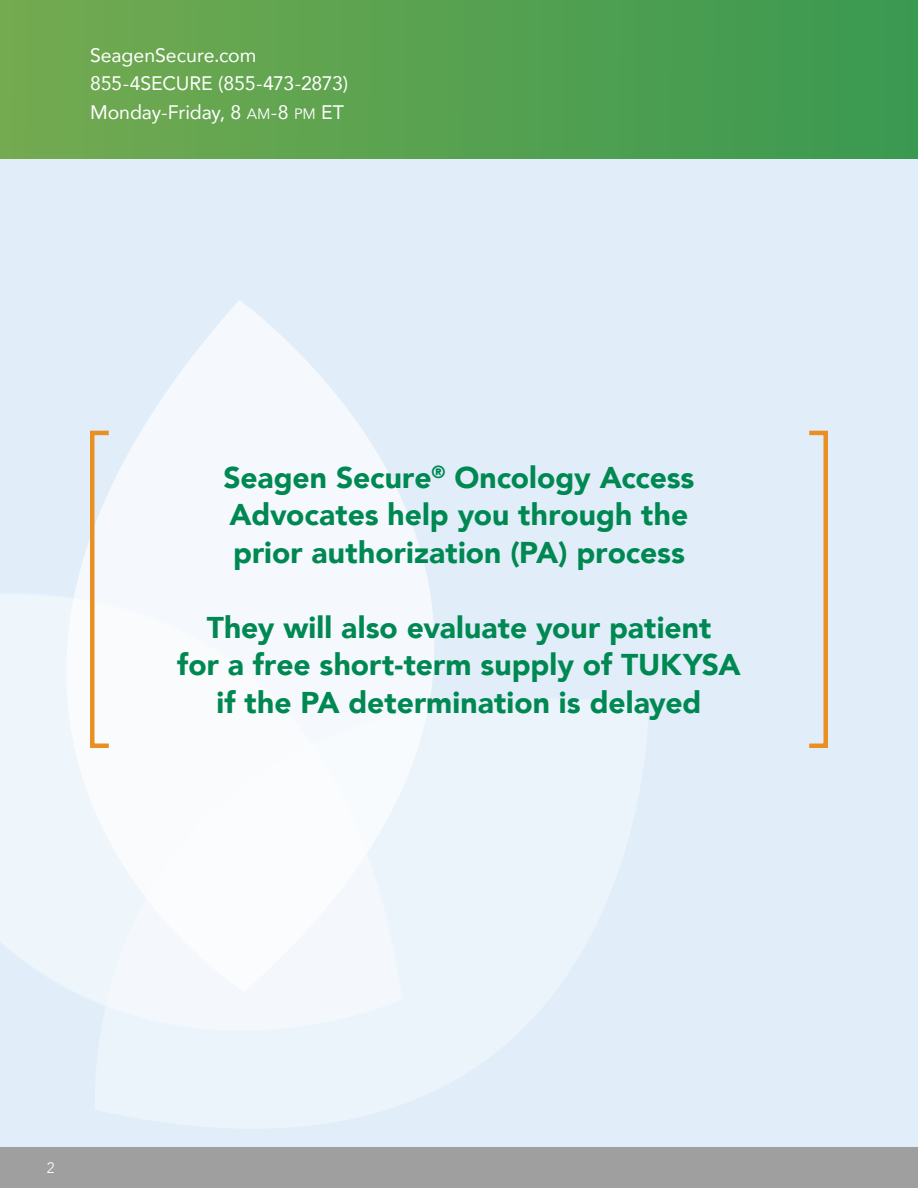
<style>
.page{position:relative;width:918px;height:1188px;background:#fff}
.page>*{position:absolute;margin:0;border:0;box-sizing:border-box;transform-origin:0 0}
.t1{font:900 30px/37.5px "Avenir LT Com";color:#008852}
.t2{font:19.5px/28.7px "Avenir LT Com";letter-spacing:-.005em;color:#fff}
.t3{font:300 15px "Avenir LT Com";color:#fff}
.s1{font-size:15px}
</style>
<div class="page">
<div style="left:0;top:159px;width:918px;height:989px;background:#e1eef9"></div>
<div style="left:0;top:1148px;width:918px;height:40px;background:#a09fa0"></div>
<div style="left:0;top:0;width:918px;height:159px;background:linear-gradient(to right,#74aa50,#3a9951)"></div>
<svg style="left:82px;top:300px;width:352px;height:485px;fill:#f5f9fd"></svg>
<svg style="left:0;top:564px;width:404px;height:467px"></svg>
<div style="left:90px;top:431px;width:21px;height:317px;border:4px solid #e89024"></div>
<div style="left:807px;top:431px;width:21px;height:317px;border:4px solid #e89024"></div>
<p class="t2" style="left:90px;top:40px;width:260px">SeagenSecure.com<br>855-4SECURE (855-473-2873)<br>Monday-Friday, 8 <span class="s1">AM</span>-8 <span class="s1">PM</span> ET</p>
<p class="t1" style="left:223px;top:459px;width:473px">Seagen Secure<sup>®</sup> Oncology Access<br>Advocates help you through the prior authorization (PA) process</p>
<p class="t1" style="left:177px;top:609px;width:565px;text-align:center">They will also evaluate your patient<br>for a free short-term supply of TUKYSA if the PA determination is delayed</p>
<p class="t3" style="left:47px;top:1159px;width:9px">2</p>
</div>
